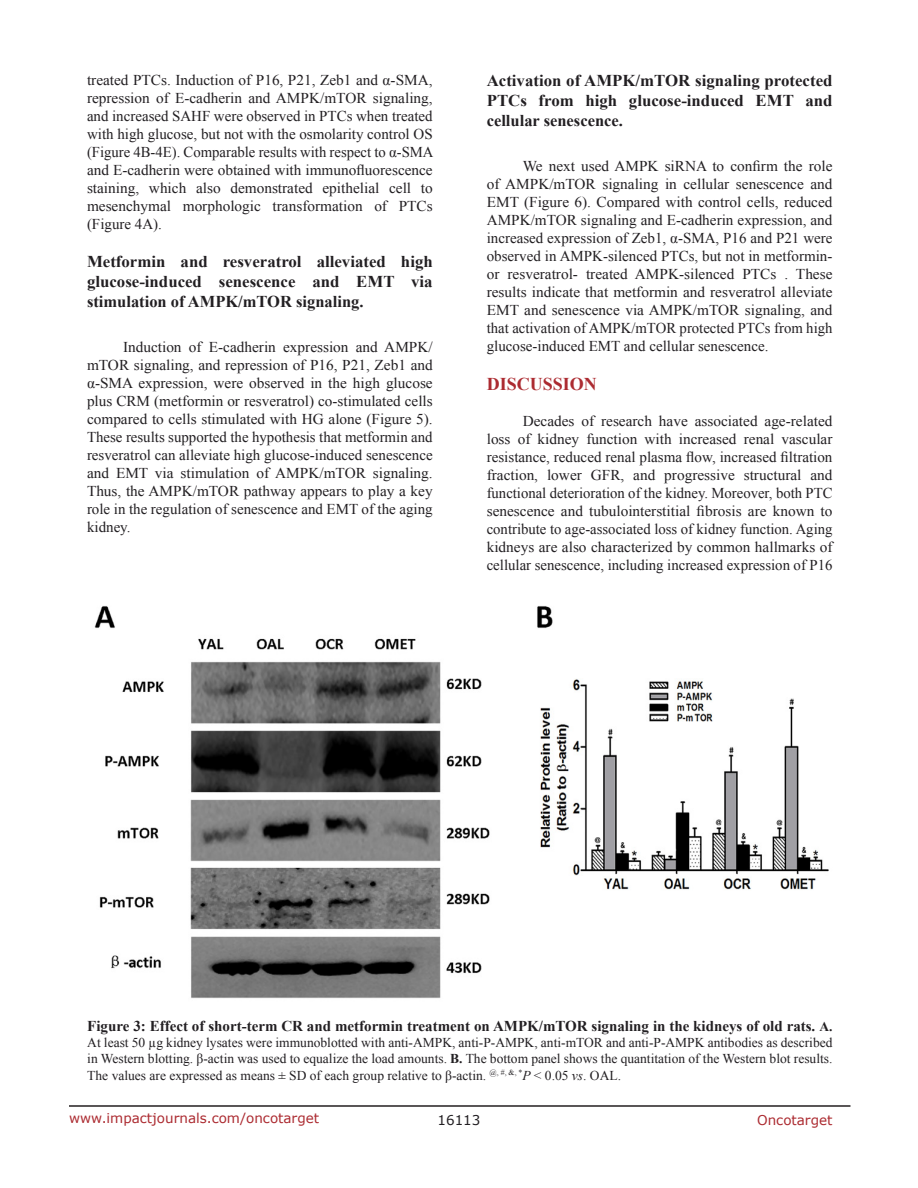
<style>
.page{position:relative;width:918px;height:1188px;background:#fff}
.page>*{position:absolute;margin:0;border:0;box-sizing:border-box;transform-origin:0 0}
.Heading{font:700 18px "Times New Roman";color:#ac2b31}
.SubHeading{font:700 16.5px/19.8px "Times New Roman";color:#221f22;text-align:justify}
.BodyText{font:15px/18px "Times New Roman";color:#221f22;text-align:justify}
.FigureText{font:700 15px "Times New Roman";color:#221f22}
.FigureText-2{font:13.5px/16.2px "Times New Roman";color:#221f22;text-align:justify}
.t1{font:13.5px "Verdana";color:#ac2b31}
.t2{font:13.5px "Verdana";color:#221f22}
.s1{font-size:13.5px}
.s2{font-weight:700}
.s3{font-style:italic}
</style>
<div class="page">
<hr style="left:69px;top:1105px;width:781px;height:2px;background:#231f20">
<img style="left:94px;top:606px;width:735px;height:392px">
<p class="BodyText" style="left:87px;top:71px;width:348px">treated PTCs. Induction of P16, P21, Zeb1 and α-SMA, repression of E-cadherin and AMPK/mTOR signaling, and increased SAHF were observed in PTCs when treated with high glucose, but not with the osmolarity control OS (Figure 4B-4E). Comparable results with respect to α-SMA and E-cadherin were obtained with immunofluorescence staining, which also demonstrated epithelial cell to mesenchymal morphologic transformation of PTCs (Figure 4A).</p>
<p class="SubHeading" style="left:87px;top:251px;width:347px">Metformin and resveratrol alleviated high glucose-induced senescence and EMT via stimulation of AMPK/mTOR signaling.</p>
<p class="BodyText" style="left:87px;top:338px;width:347px;text-indent:36px">Induction of E-cadherin expression and AMPK/ mTOR signaling, and repression of P16, P21, Zeb1 and α-SMA expression, were observed in the high glucose plus CRM (metformin or resveratrol) co-stimulated cells compared to cells stimulated with HG alone (Figure 5).<br>These results supported the hypothesis that metformin and resveratrol can alleviate high glucose-induced senescence and EMT via stimulation of AMPK/mTOR signaling.<br>Thus, the AMPK/mTOR pathway appears to play a key role in the regulation of senescence and EMT of the aging kidney.</p>
<p class="SubHeading" style="left:487px;top:70px;width:347px">Activation of AMPK/mTOR signaling protected PTCs from high glucose-induced EMT and cellular senescence.</p>
<p class="BodyText" style="left:487px;top:157px;width:347px;text-indent:36px">We next used AMPK siRNA to confirm the role of AMPK/mTOR signaling in cellular senescence and EMT (Figure 6). Compared with control cells, reduced AMPK/mTOR signaling and E-cadherin expression, and increased expression of Zeb1, α-SMA, P16 and P21 were observed in AMPK-silenced PTCs, but not in metformin&shy;or resveratrol- treated AMPK-silenced PTCs . These results indicate that metformin and resveratrol alleviate EMT and senescence via AMPK/mTOR signaling, and that activation of AMPK/mTOR protected PTCs from high glucose-induced EMT and cellular senescence.</p>
<p class="Heading" style="left:487px;top:372px;width:112px">DISCUSSION</p>
<p class="BodyText" style="left:487px;top:412px;width:347px;text-indent:36px">Decades of research have associated age-related loss of kidney function with increased renal vascular resistance, reduced renal plasma flow, increased filtration fraction, lower GFR, and progressive structural and functional deterioration of the kidney. Moreover, both PTC senescence and tubulointerstitial fibrosis are known to contribute to age-associated loss of kidney function. Aging kidneys are also characterized by common hallmarks of cellular senescence, including increased expression of P16</p>
<p class="FigureText" style="left:87px;top:1016px;width:747px">Figure 3: Effect of short-term CR and metformin treatment on AMPK/mTOR signaling in the kidneys of old rats. <span class="s1">A.</span></p>
<p class="FigureText-2" style="left:87px;top:1034px;width:747px">At least 50 µg kidney lysates were immunoblotted with anti-AMPK, anti-P-AMPK, anti-mTOR and anti-P-AMPK antibodies as described in Western blotting. β-actin was used to equalize the load amounts. <span class="s2">B.</span> The bottom panel shows the quantitation of the Western blot results.<br>The values are expressed as means ± SD of each group relative to β-actin. <sup>@,</sup> <sup>#,</sup> <sup>&amp;,</sup> <sup>*</sup><span class="s3">P</span> &lt; 0.05 <span class="s3">vs</span>. OAL.</p>
<p class="t1" style="left:69px;top:1109px;width:252px">www.impactjournals.com/oncotarget</p>
<p class="t2" style="left:438px;top:1111px;width:44px">16113</p>
<p class="t1" style="left:757px;top:1111px;width:77px">Oncotarget</p>
</div>
